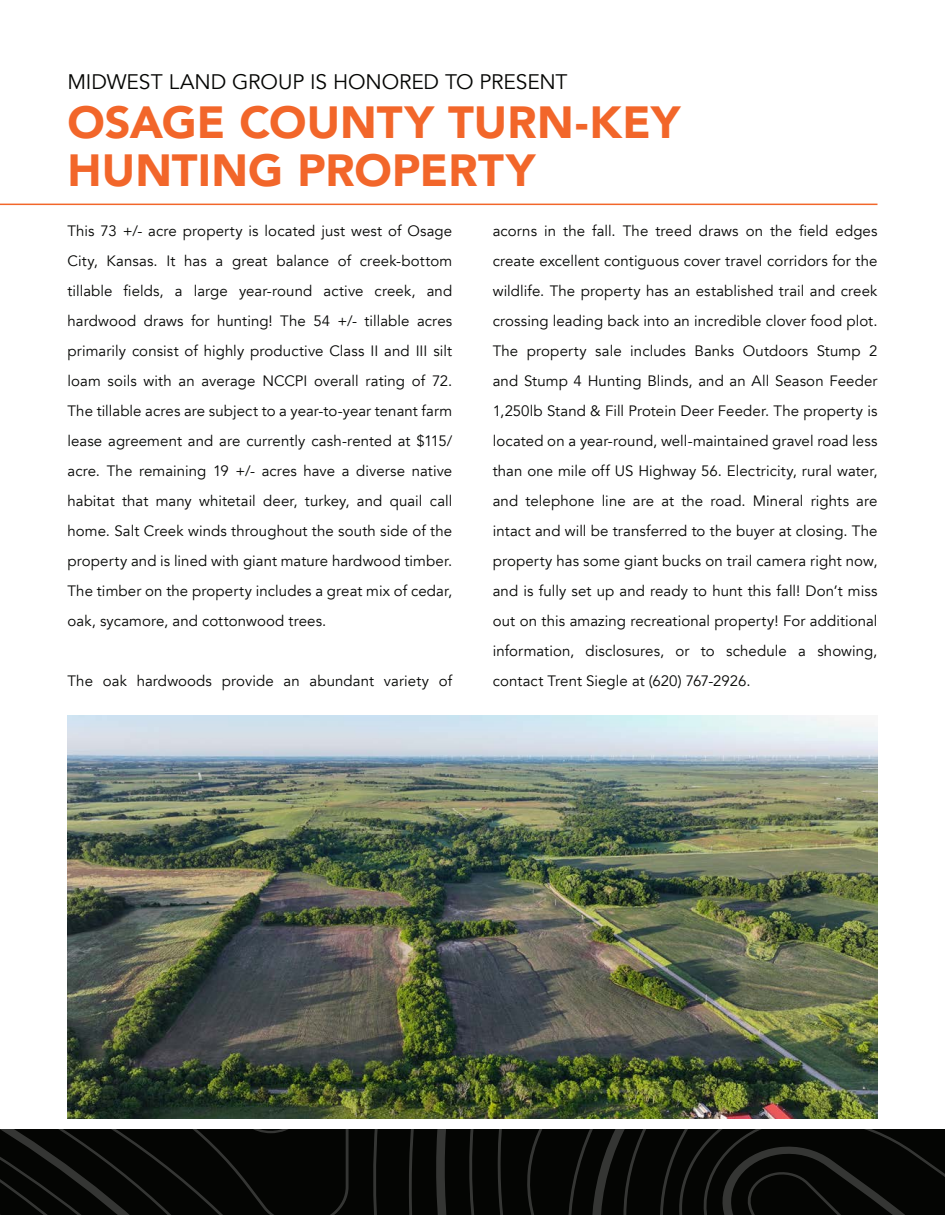
<style>
.page{position:relative;width:945px;height:1215px;background:#fff}
.page>*{position:absolute;margin:0;border:0;box-sizing:border-box;transform-origin:0 0}
.t1{font:900 45px/48px "Avenir";letter-spacing:.005em;color:#f2662a}
.t2{font:21px "Avenir";letter-spacing:-.005em;color:#040503}
.t3{font:15px/30px "Avenir";letter-spacing:.005em;color:#040503;text-align:justify}
</style>
<div class="page">
<hr style="left:0;top:204px;width:878px;height:1px;background:#f2662a">
<svg style="left:0;top:1130px;width:945px;height:85px;background:#090a08"></svg>
<img style="left:68px;top:715px;width:809px;height:403px">
<p class="t2" style="left:68px;top:69px;width:502px">MIDWEST LAND GROUP IS HONORED TO PRESENT</p>
<p class="t1" style="left:68px;top:97px;width:614px">OSAGE COUNTY TURN-KEY<br>HUNTING PROPERTY</p>
<p class="t3" style="left:68px;top:216px;width:386px">This 73 +/- acre property is located just west of Osage City, Kansas. It has a great balance of creek-bottom tillable fields, a large year-round active creek, and hardwood draws for hunting! The 54 +/- tillable acres primarily consist of highly productive Class II and III silt loam soils with an average NCCPI overall rating of 72.<br>The tillable acres are subject to a year-to-year tenant farm lease agreement and are currently cash-rented at $115/ acre. The remaining 19 +/- acres have a diverse native habitat that many whitetail deer, turkey, and quail call home. Salt Creek winds throughout the south side of the property and is lined with giant mature hardwood timber.<br>The timber on the property includes a great mix of cedar, oak, sycamore, and cottonwood trees.</p>
<p class="t3" style="left:493px;top:216px;width:386px">acorns in the fall. The treed draws on the field edges create excellent contiguous cover travel corridors for the wildlife. The property has an established trail and creek crossing leading back into an incredible clover food plot.<br>The property sale includes Banks Outdoors Stump 2 and Stump 4 Hunting Blinds, and an All Season Feeder 1,250lb Stand &amp; Fill Protein Deer Feeder. The property is located on a year-round, well-maintained gravel road less than one mile off US Highway 56. Electricity, rural water, and telephone line are at the road. Mineral rights are intact and will be transferred to the buyer at closing. The property has some giant bucks on trail camera right now, and is fully set up and ready to hunt this fall! Don’t miss out on this amazing recreational property! For additional information, disclosures, or to schedule a showing, contact Trent Siegle at (620) 767-2926.</p>
<p class="t3" style="left:68px;top:666px;width:386px">The oak hardwoods provide an abundant variety of</p>
</div>
